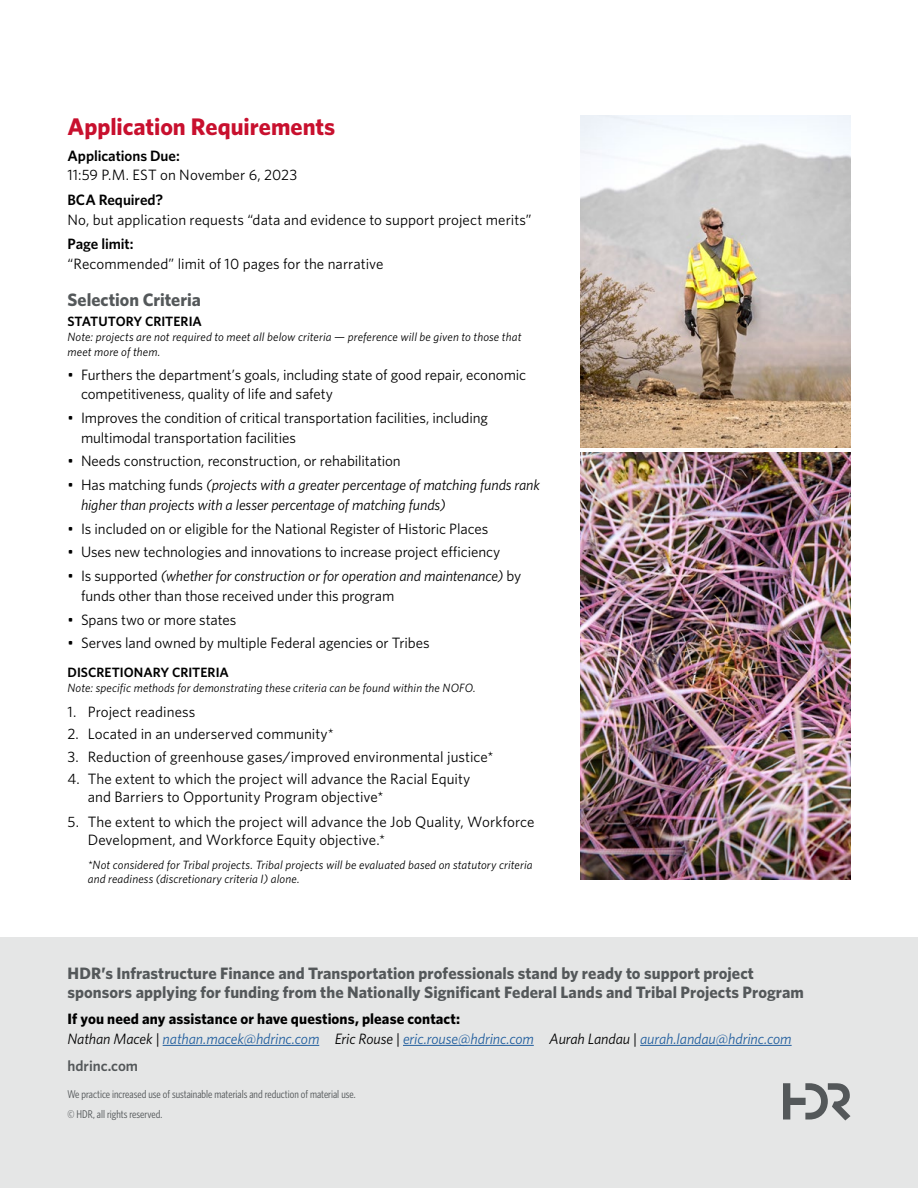
<style>
.page{position:relative;width:918px;height:1188px;background:#fff}
.page>*{position:absolute;margin:0;border:0;box-sizing:border-box;transform-origin:0 0}
.Heading_3{font:700 24px "Whitney";color:#c8102e}
.Heading_3-2{font:700 18px "Whitney";color:#54585a}
.Body{font:700 16.5px/19.5px "Whitney";letter-spacing:.005em;color:#54585a}
.Body-2{font:15px/19.5px "Whitney";color:#000}
.t1{font:italic 15px/19.5px "Whitney";letter-spacing:-.01em;color:#000}
.Body-3{font:italic 15px "Whitney";letter-spacing:-.005em;color:#215e9e}
.Body-4{font:700 15px "Whitney";letter-spacing:.005em;color:#000}
.Website{font:600 15px "Whitney";color:#54585a}
.Body-5{font:600 13.5px "Whitney";color:#000}
.Bullet_List_1{font:italic 12px/15px "Whitney";letter-spacing:.01em;color:#000}
.Copyright{font:11.25px "Whitney Condensed";color:#54585a}
.s1{font-weight:600}
.s2{font-style:normal}
.s3{font-style:italic}
.s4{color:#000}
</style>
<div class="page">
<div style="left:0;top:937px;width:918px;height:251px;background:#e5e6e6"></div>
<hr style="left:163px;top:1045px;width:156px;height:1px;background:#215e9e">
<hr style="left:403px;top:1045px;width:131px;height:1px;background:#215e9e">
<hr style="left:640px;top:1045px;width:152px;height:1px;background:#215e9e">
<svg style="left:783px;top:1083px;width:67px;height:38px"></svg>
<img style="left:580px;top:116px;width:270px;height:332px">
<img style="left:580px;top:452px;width:270px;height:427px">
<p class="Heading_3" style="left:68px;top:110px;width:269px">Application Requirements</p>
<p class="Body-2" style="left:68px;top:146px;width:231px"><span class="s1">Applications Due:<br></span>11:59 P.M. EST on November 6, 2023</p>
<p class="Body-2" style="left:68px;top:190px;width:466px"><span class="s1">BCA Required?<br></span>No, but application requests “data and evidence to support project merits”</p>
<p class="Body-2" style="left:68px;top:234px;width:317px"><span class="s1">Page limit:<br></span>“Recommended” limit of 10 pages for the narrative</p>
<p class="Heading_3-2" style="left:68px;top:288px;width:135px">Selection Criteria</p>
<p class="Body-5" style="left:68px;top:312px;width:136px">STATUTORY CRITERIA</p>
<p class="Bullet_List_1" style="left:68px;top:329px;width:455px">Note: projects are not required to meet all below criteria — preference will be given to those that meet more of them.</p>
<p class="Body-2" style="left:81px;top:364px;width:447px;text-indent:-14px">• Furthers the department’s goals, including state of good repair, economic competitiveness, quality of life and safety</p>
<p class="Body-2" style="left:81px;top:408px;width:409px;text-indent:-14px">• Improves the condition of critical transportation facilities, including multimodal transportation facilities</p>
<p class="Body-2" style="left:68px;top:451px;width:335px">• Needs construction, reconstruction, or rehabilitation</p>
<p class="t1" style="left:81px;top:475px;width:461px;text-indent:-14px"><span class="s2">• Has matching funds</span> (projects with a greater percentage of matching funds rank higher than projects with a lesser percentage of matching funds)</p>
<p class="Body-2" style="left:68px;top:518px;width:423px">• Is included on or eligible for the National Register of Historic Places</p>
<p class="Body-2" style="left:68px;top:542px;width:435px">• Uses new technologies and innovations to increase project efficiency</p>
<p class="Body-2" style="left:81px;top:566px;width:442px;text-indent:-14px">• Is supported <span class="s3">(whether for construction or for operation and maintenance)</span> by funds other than those received under this program</p>
<p class="Body-2" style="left:68px;top:609px;width:170px">• Spans two or more states</p>
<p class="Body-2" style="left:68px;top:633px;width:364px">• Serves land owned by multiple Federal agencies or Tribes</p>
<p class="Body-5" style="left:68px;top:664px;width:163px">DISCRETIONARY CRITERIA</p>
<p class="Bullet_List_1" style="left:68px;top:680px;width:410px">Note: specific methods for demonstrating these criteria can be found within the NOFO.</p>
<p class="Body-2" style="left:68px;top:702px;width:130px">1. Project readiness</p>
<p class="Body-2" style="left:68px;top:724px;width:268px">2. Located in an underserved community*</p>
<p class="Body-2" style="left:68px;top:746px;width:428px">3. Reduction of greenhouse gases/improved environmental justice*</p>
<p class="Body-2" style="left:88px;top:770px;width:384px;line-height:18px;text-indent:-20px">4. The extent to which the project will advance the Racial Equity and Barriers to Opportunity Program objective*</p>
<p class="Body-2" style="left:88px;top:812px;width:448px;line-height:18px;text-indent:-20px">5. The extent to which the project will advance the Job Quality, Workforce<br>Development, and Workforce Equity objective.*</p>
<p class="Bullet_List_1" style="left:88px;top:858px;width:446px;line-height:13.5px">*Not considered for Tribal projects. Tribal projects will be evaluated based on statutory criteria and readiness (discretionary criteria I) alone.</p>
<p class="Body" style="left:68px;top:963px;width:738px">HDR’s Infrastructure Finance and Transportation professionals stand by ready to support project sponsors applying for funding from the Nationally Significant Federal Lands and Tribal Projects Program</p>
<p class="Body-4" style="left:68px;top:1009px;width:394px">If you need any assistance or have questions, please contact:</p>
<p class="Body-3" style="left:68px;top:1029px;width:726px"><span class="s4">Nathan Macek |</span> nathan.macek@hdrinc.com <span class="s4">Eric Rouse |</span> eric.rouse@hdrinc.com <span class="s4">Aurah Landau |</span> aurah.landau@hdrinc.com</p>
<p class="Website" style="left:68px;top:1056px;width:72px">hdrinc.com</p>
<p class="Copyright" style="left:68px;top:1087px;width:290px">We practice increased use of sustainable materials and reduction of material use.</p>
<p class="Copyright" style="left:68px;top:1108px;width:96px">© HDR, all rights reserved.</p>
</div>
